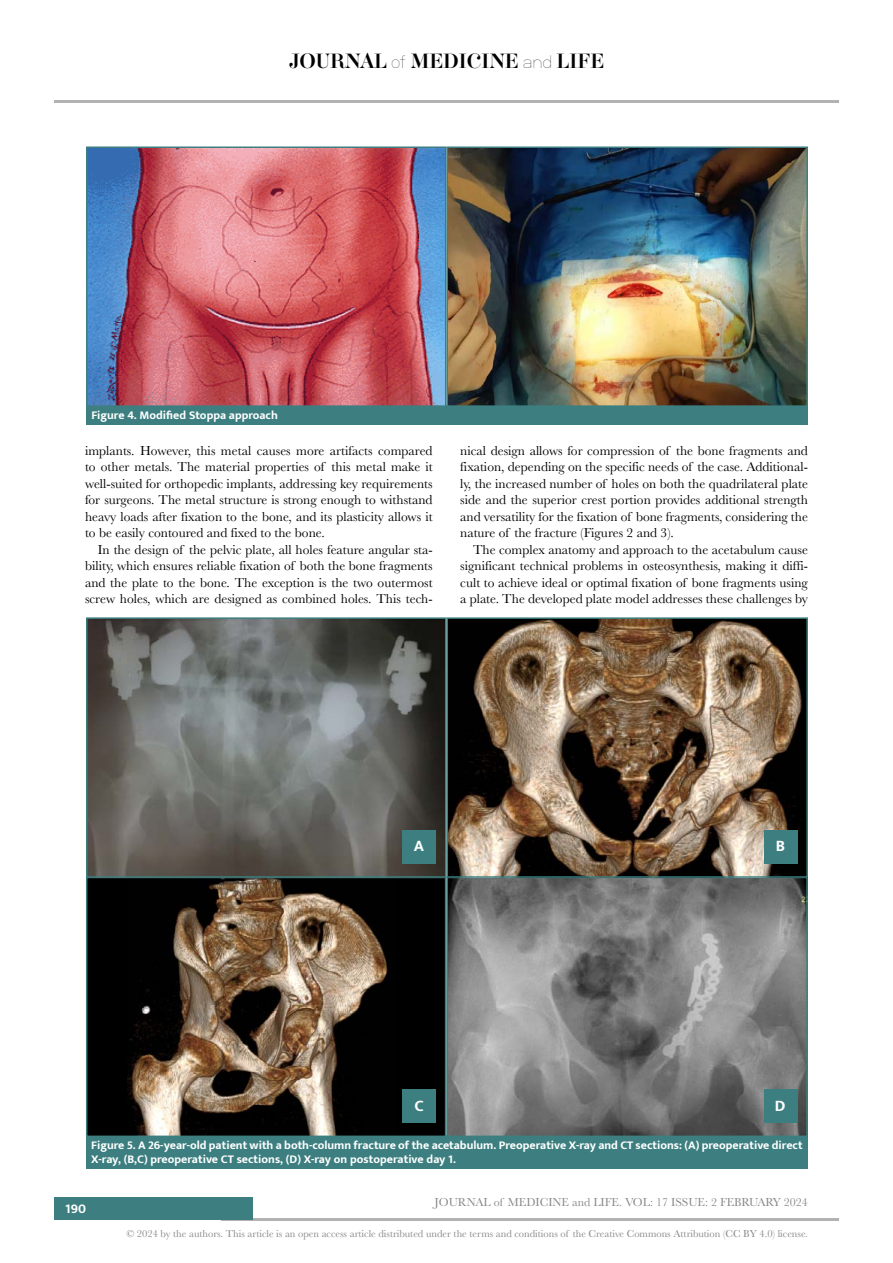
<style>
.page{position:relative;width:893px;height:1263px;background:#fff}
.page>*{position:absolute;margin:0;border:0;box-sizing:border-box;transform-origin:0 0}
.t1{font:18px "Aker Brygge Display";color:#000}
.t2{font:700 16.35px "Mukta";color:#fff}
.t3{font:13.5px/16.5px "Baskerville";color:#000;text-align:justify}
.t4{font:700 13.5px "Mukta";color:#fff}
.t5{font:700 12px/14.4px "Mukta";color:#fff}
.t6{font:12px "Baskerville";color:#878787}
.t7{font:10.5px "Baskerville";color:#878787}
.s1{font-family:"Neubau Grotesk Lei"}
</style>
<div class="page">
<hr style="left:54px;top:100px;width:785px;height:2px;background:#b3b2b2">
<hr style="left:221px;top:1218px;width:618px;height:2px;background:#b3b2b2">
<div style="left:54px;top:1198px;width:198px;height:22px;background:#3d7f80"></div>
<div style="left:86px;top:405px;width:722px;height:20px;background:#3d7f80"></div>
<img style="left:89px;top:149px;width:716px;height:255px">
<div style="left:86px;top:146px;width:360px;height:261px;border:2px solid #3d7f80"></div>
<div style="left:446px;top:146px;width:362px;height:261px;border:2px solid #3d7f80"></div>
<div style="left:86px;top:1135px;width:722px;height:34px;background:#3d7f80"></div>
<div style="left:87px;top:877px;width:359px;height:259px;background:#000"></div>
<img style="left:127px;top:880px;width:263px;height:254px">
<div style="left:86px;top:877px;width:360px;height:260px;border:2px solid #3d7f80"></div>
<img style="left:89px;top:620px;width:354px;height:255px">
<div style="left:86px;top:617px;width:360px;height:261px;border:2px solid #3d7f80"></div>
<img style="left:449px;top:620px;width:356px;height:514px">
<div style="left:446px;top:877px;width:362px;height:260px;border:2px solid #3d7f80"></div>
<div style="left:446px;top:617px;width:362px;height:261px;border:2px solid #3d7f80"></div>
<div style="left:403px;top:1089px;width:33px;height:33px;background:#3d7f80"></div>
<div style="left:403px;top:830px;width:33px;height:33px;background:#3d7f80"></div>
<div style="left:764px;top:1089px;width:33px;height:33px;background:#3d7f80"></div>
<div style="left:764px;top:830px;width:33px;height:33px;background:#3d7f80"></div>
<h1 class="t1" style="left:289px;top:49px;width:317px">JOURNAL <span class="s1">of</span> MEDICINE <span class="s1">and</span> LIFE</h1>
<p class="t5" style="left:91px;top:407px;width:188px">Figure 4. Modified Stoppa approach</p>
<p class="t3" style="left:85px;top:442px;width:349px">implants. However, this metal causes more artifacts compared to other metals. The material properties of this metal make it well-suited for orthopedic implants, addressing key requirements for surgeons. The metal structure is strong enough to withstand heavy loads after fixation to the bone, and its plasticity allows it to be easily contoured and fixed to the bone.</p>
<p class="t3" style="left:85px;top:541px;width:349px;text-indent:13px">In the design of the pelvic plate, all holes feature angular sta&shy;bility, which ensures reliable fixation of both the bone fragments and the plate to the bone. The exception is the two outermost screw holes, which are designed as combined holes. This tech-</p>
<p class="t3" style="left:460px;top:442px;width:349px">nical design allows for compression of the bone fragments and fixation, depending on the specific needs of the case. Additional&shy;ly, the increased number of holes on both the quadrilateral plate side and the superior crest portion provides additional strength and versatility for the fixation of bone fragments, considering the nature of the fracture (Figures 2 and 3).</p>
<p class="t3" style="left:460px;top:541px;width:349px;text-indent:13px">The complex anatomy and approach to the acetabulum cause significant technical problems in osteosynthesis, making it diffi&shy;cult to achieve ideal or optimal fixation of bone fragments using a plate. The developed plate model addresses these challenges by</p>
<p class="t2" style="left:414px;top:836px;width:12px">A</p>
<p class="t2" style="left:776px;top:836px;width:11px">B</p>
<p class="t2" style="left:414px;top:1095px;width:11px">C</p>
<p class="t2" style="left:775px;top:1095px;width:12px">D</p>
<p class="t5" style="left:91px;top:1138px;width:713px">Figure 5. A 26-year-old patient with a both-column fracture of the acetabulum. Preoperative X-ray and CT sections: (A) preoperative direct<br>X-ray, (B,C) preoperative CT sections, (D) X-ray on postoperative day 1.</p>
<p class="t4" style="left:65px;top:1200px;width:22px">190</p>
<p class="t6" style="left:435px;top:1195px;width:375px">JOURNAL of MEDICINE and LIFE. VOL: 17 ISSUE: 2 FEBRUARY 2024</p>
<p class="t7" style="left:126px;top:1226px;width:683px">© 2024 by the authors. This article is an open access article distributed under the terms and conditions of the Creative Commons Attribution (CC BY 4.0) license.</p>
</div>
